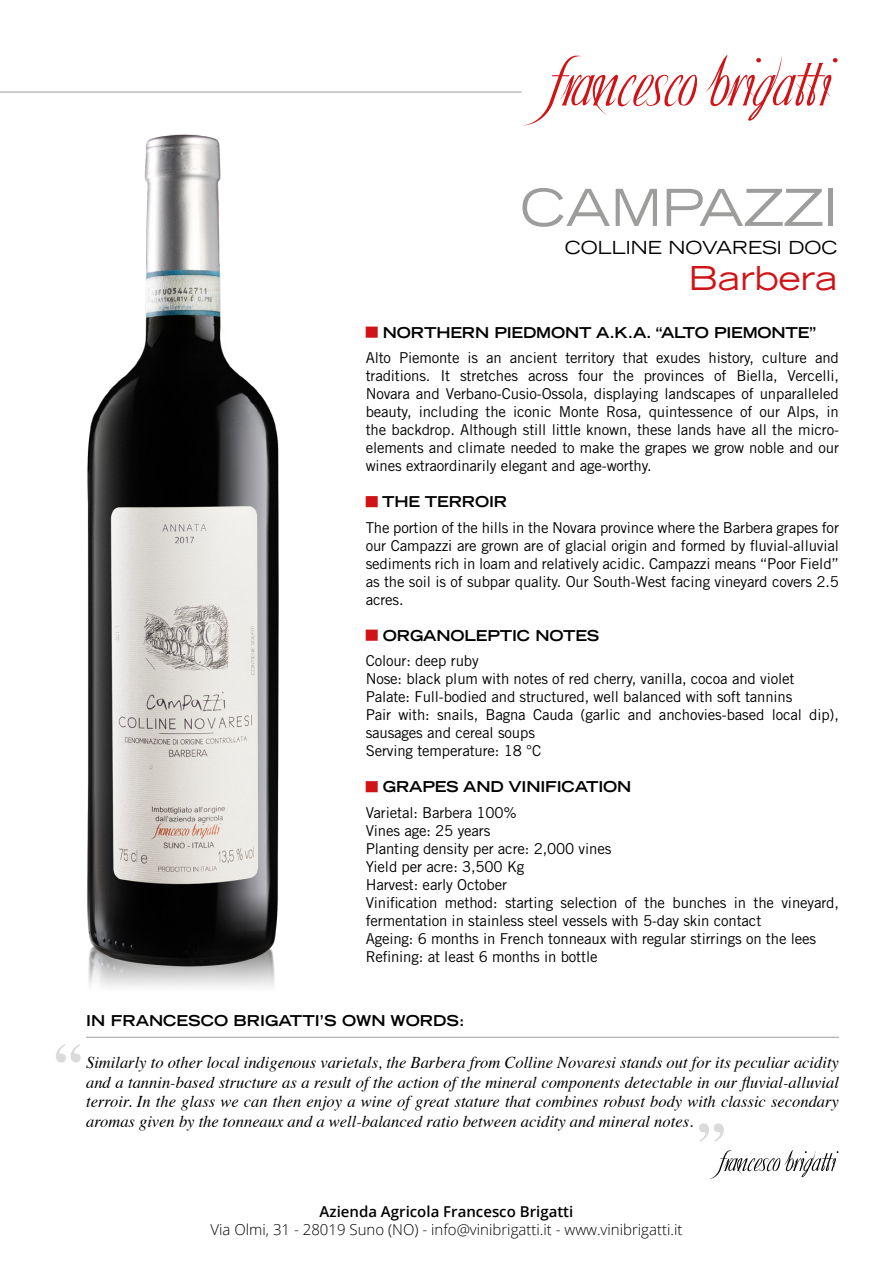
<style>
.page{position:relative;width:893px;height:1263px;background:#fff}
.page>*{position:absolute;margin:0;border:0;box-sizing:border-box;transform-origin:0 0}
.t1{font:700 54.9px "Times";color:#9d9d9c}
.t2{font:expanded 51px "Trade Gothic LT";color:#9d9d9c}
.t3{font:expanded 33px "Trade Gothic LT";color:#d01317}
.t4{font:expanded 18px "Trade Gothic LT";color:#000}
.t5{font:italic 16.5px/19.8px "Times";color:#000;text-align:justify}
.t6{font:15px/18px "Trade Gothic LT";letter-spacing:-.01em;color:#000;text-align:justify}
.t7{font:700 expanded 15px "Trade Gothic LT";letter-spacing:-.01em;color:#000}
.t8{font:300 15px "Open Sans";color:#000}
.t9{font:600 15px "Open Sans";color:#000}
</style>
<div class="page">
<img style="left:87px;top:134px;width:279px;height:853px">
<svg style="left:523px;top:55px;width:174px;height:71px"></svg>
<svg style="left:705px;top:55px;width:132px;height:66px"></svg>
<div style="left:366px;top:327px;width:12px;height:11px;background:#d01317"></div>
<div style="left:366px;top:496px;width:12px;height:11px;background:#d01317"></div>
<div style="left:366px;top:630px;width:12px;height:11px;background:#d01317"></div>
<div style="left:366px;top:781px;width:12px;height:11px;background:#d01317"></div>
<svg style="left:709px;top:1150px;width:129px;height:29px"></svg>
<hr style="left:86px;top:1037px;width:753px;height:1px;background:#9d9d9c">
<hr style="left:0;top:92px;width:522px;height:1px;background:#9d9d9c">
<h2 class="t2" style="left:520px;top:174px;width:319px">CAMPAZZI</h2>
<p class="t4" style="left:565px;top:236px;width:274px">COLLINE NOVARESI DOC</p>
<h3 class="t3" style="left:689px;top:256px;width:150px">Barbera</h3>
<p class="t7" style="left:383px;top:322px;width:435px">NORTHERN PIEDMONT A.K.A. “ALTO PIEMONTE”</p>
<p class="t6" style="left:366px;top:349px;width:475px">Alto Piemonte is an ancient territory that exudes history, culture and traditions. It stretches across four the provinces of Biella, Vercelli, Novara and Verbano-Cusio-Ossola, displaying landscapes of unparalleled beauty, including the iconic Monte Rosa, quintessence of our Alps, in the backdrop. Although still little known, these lands have all the micro&shy;elements and climate needed to make the grapes we grow noble and our wines extraordinarily elegant and age-worthy.</p>
<p class="t7" style="left:382px;top:492px;width:126px">THE TERROIR</p>
<p class="t6" style="left:366px;top:518px;width:475px">The portion of the hills in the Novara province where the Barbera grapes for our Campazzi are grown are of glacial origin and formed by fluvial-alluvial sediments rich in loam and relatively acidic. Campazzi means “Poor Field” as the soil is of subpar quality. Our South-West facing vineyard covers 2.5 acres.</p>
<p class="t7" style="left:383px;top:625px;width:218px">ORGANOLEPTIC NOTES</p>
<p class="t6" style="left:366px;top:652px;width:475px;text-align:left">Colour: deep ruby<br>Nose: black plum with notes of red cherry, vanilla, cocoa and violet Palate: Full-bodied and structured, well balanced with soft tannins<br>Pair with: snails, Bagna Cauda (garlic and anchovies-based local dip), sausages and cereal soups<br>Serving temperature: 18 °C</p>
<p class="t7" style="left:383px;top:777px;width:250px">GRAPES AND VINIFICATION</p>
<p class="t6" style="left:366px;top:803px;width:475px;text-align:left">Varietal: Barbera 100%<br>Vines age: 25 years<br>Planting density per acre: 2,000 vines<br>Yield per acre: 3,500 Kg<br>Harvest: early October<br>Vinification method: starting selection of the bunches in the vineyard, fermentation in stainless steel vessels with 5-day skin contact<br>Ageing: 6 months in French tonneaux with regular stirrings on the lees Refining: at least 6 months in bottle</p>
<p class="t7" style="left:86px;top:1011px;width:380px">IN FRANCESCO BRIGATTI’S OWN WORDS:</p>
<h1 class="t1" style="left:54px;top:1011px;width:29px">“</h1>
<p class="t5" style="left:86px;top:1051px;width:754px">Similarly to other local indigenous varietals, the Barbera from Colline Novaresi stands out for its peculiar acidity and a tannin-based structure as a result of the action of the mineral components detectable in our fluvial-alluvial terroir. In the glass we can then enjoy a wine of great stature that combines robust body with classic secondary aromas given by the tonneaux and a well-balanced ratio between acidity and mineral notes.</p>
<h1 class="t1" style="left:726px;top:1175px;width:29px;rotate:-180deg">“</h1>
<p class="t9" style="left:320px;top:1201px;width:255px">Azienda Agricola Francesco Brigatti</p>
<p class="t8" style="left:211px;top:1219px;width:473px">Via Olmi, 31 - 28019 Suno (NO) - info@vinibrigatti.it - www.vinibrigatti.it</p>
</div>
